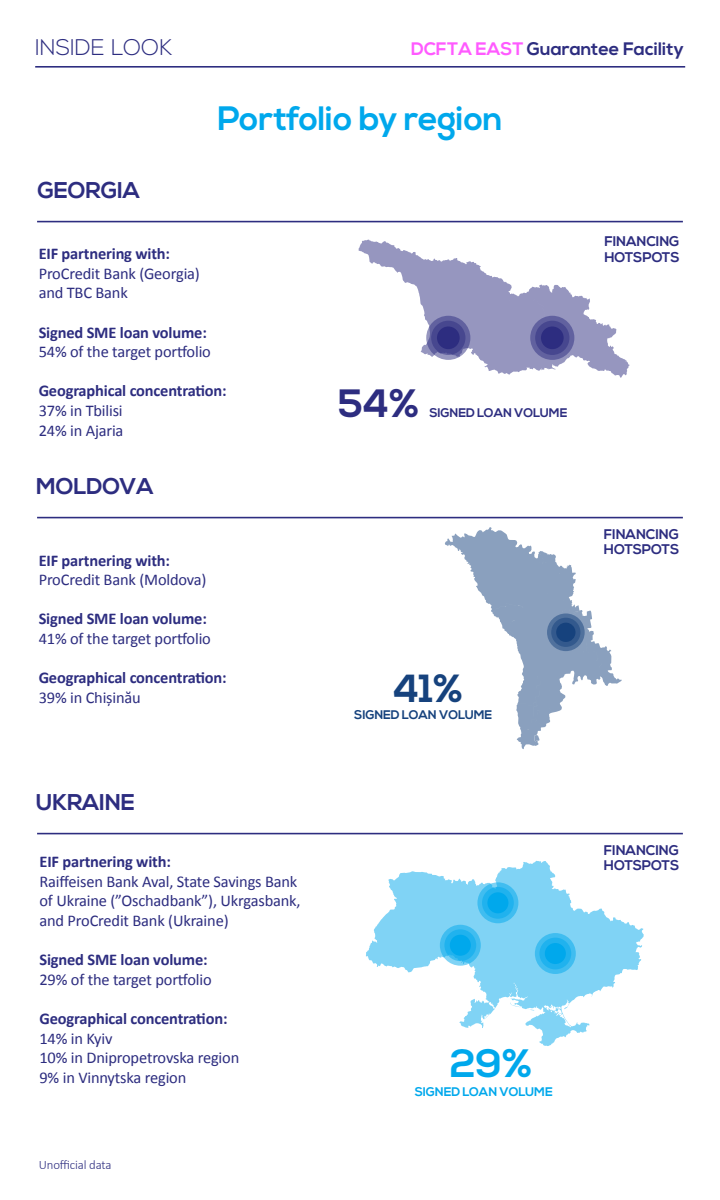
<style>
.page{position:relative;width:720px;height:1200px;background:#fff}
.page>*{position:absolute;margin:0;border:0;box-sizing:border-box;transform-origin:0 0}
.t1{font:700 39.52px "Nexa";color:#2d2d80}
.t2{font:700 39.52px "Nexa";color:#00a8ec}
.t3{font:700 39.16px "Nexa";color:#16427d}
.t4{font:700 33.8px "Nexa";letter-spacing:-.01em;color:#00a8ec}
.t5{font:700 22.8px "Nexa";letter-spacing:-.01em;color:#2d2d80}
.t6{font:300 22.64px "Nexa";color:#2d2d80}
.t7{font:700 18.12px "Nexa";color:#2d2d80}
.t8{font:16.4px/19.6px "Calibri";letter-spacing:-.01em;color:#2d2d80}
.t9{font:700 16.4px "Calibri";letter-spacing:-.01em;color:#2d2d80}
.t10{font:700 14px/15.6px "Nexa";letter-spacing:-.01em;color:#2d2d80}
.t11{font:300 12.8px "Calibri";letter-spacing:-.01em;color:#2d2d80}
.t12{font:700 12.48px "Nexa";letter-spacing:-.01em;color:#16427d}
.t13{font:700 12.48px "Nexa";letter-spacing:-.01em;color:#2d2d80}
.t14{font:700 12.48px "Nexa";letter-spacing:-.01em;color:#00a8ec}
.s1{color:#ff5aff}
</style>
<div class="page">
<hr style="left:37px;top:517px;width:646px;height:1px;background:#2d2d80">
<hr style="left:37px;top:833px;width:646px;height:1px;background:#2d2d80">
<hr style="left:37px;top:221px;width:646px;height:1px;background:#2d2d80">
<hr style="left:35px;top:66px;width:650px;height:2px;background:#2d2d80">
<svg style="left:445px;top:527px;width:177px;height:222px"></svg>
<svg style="left:547px;top:613px;width:38px;height:38px"></svg>
<div style="left:551px;top:618px;width:29px;height:29px;background:#33598d;border-radius:50%"></div>
<div style="left:556px;top:623px;width:20px;height:19px;background:#16427d;border-radius:50%"></div>
<svg style="left:359px;top:240px;width:271px;height:138px"></svg>
<svg style="left:426px;top:316px;width:44px;height:44px"></svg>
<div style="left:431px;top:321px;width:34px;height:34px;background:#47478f;border-radius:50%"></div>
<div style="left:437px;top:327px;width:23px;height:22px;background:#2d2d80;border-radius:50%"></div>
<svg style="left:530px;top:316px;width:44px;height:44px"></svg>
<div style="left:535px;top:321px;width:34px;height:34px;background:#47478f;border-radius:50%"></div>
<div style="left:541px;top:327px;width:23px;height:22px;background:#2d2d80;border-radius:50%"></div>
<svg style="left:366px;top:861px;width:278px;height:185px"></svg>
<svg style="left:528px;top:1009px;width:6px;height:2px"></svg>
<svg style="left:510px;top:1003px;width:11px;height:5px"></svg>
<svg style="left:477px;top:882px;width:41px;height:41px"></svg>
<svg style="left:482px;top:887px;width:32px;height:32px"></svg>
<div style="left:487px;top:892px;width:21px;height:21px;background:#00a8ec;border-radius:50%"></div>
<svg style="left:440px;top:925px;width:41px;height:41px"></svg>
<svg style="left:444px;top:929px;width:32px;height:32px"></svg>
<div style="left:450px;top:935px;width:21px;height:21px;background:#00a8ec;border-radius:50%"></div>
<svg style="left:535px;top:933px;width:41px;height:41px"></svg>
<div style="left:539px;top:938px;width:32px;height:31px;background:#20b2ee;border-radius:50%"></div>
<div style="left:545px;top:943px;width:21px;height:21px;background:#00a8ec;border-radius:50%"></div>
<h3 class="t6" style="left:35px;top:34px;width:139px">INSIDE LOOK</h3>
<p class="t7" style="left:411px;top:38px;width:274px"><span class="s1">DCFTA EAST</span> Guarantee Facility</p>
<h3 class="t5" style="left:38px;top:177px;width:104px">GEORGIA</h3>
<h3 class="t4" style="left:218px;top:99px;width:287px">Portfolio by region</h3>
<p class="t9" style="left:39px;top:242px;width:133px">EIF partnering with:</p>
<p class="t8" style="left:39px;top:263px;width:163px">ProCredit Bank (Georgia) and TBC Bank</p>
<p class="t9" style="left:39px;top:321px;width:170px">Signed SME loan volume:</p>
<p class="t8" style="left:39px;top:341px;width:174px">54% of the target portfolio</p>
<p class="t9" style="left:39px;top:379px;width:190px">Geographical concentration:</p>
<p class="t8" style="left:39px;top:400px;width:86px">37% in Tbilisi<br>24% in Ajaria</p>
<h3 class="t5" style="left:36px;top:473px;width:119px">MOLDOVA</h3>
<p class="t9" style="left:39px;top:549px;width:133px">EIF partnering with:</p>
<p class="t8" style="left:39px;top:569px;width:169px">ProCredit Bank (Moldova)</p>
<p class="t9" style="left:39px;top:607px;width:170px">Signed SME loan volume:</p>
<p class="t8" style="left:39px;top:628px;width:174px">41% of the target portfolio</p>
<p class="t9" style="left:39px;top:666px;width:190px">Geographical concentration:</p>
<p class="t8" style="left:39px;top:687px;width:104px">39% in Chișinău</p>
<h3 class="t5" style="left:36px;top:789px;width:101px">UKRAINE</h3>
<p class="t9" style="left:40px;top:850px;width:133px">EIF partnering with:</p>
<p class="t8" style="left:40px;top:871px;width:263px">Raiffeisen Bank Aval, State Savings Bank of Ukraine (”Oschadbank”), Ukrgasbank, and ProCredit Bank (Ukraine)</p>
<p class="t9" style="left:40px;top:948px;width:170px">Signed SME loan volume:</p>
<p class="t8" style="left:40px;top:969px;width:174px">29% of the target portfolio</p>
<p class="t9" style="left:40px;top:1007px;width:190px">Geographical concentration:</p>
<p class="t8" style="left:40px;top:1028px;width:201px">14% in Kyiv<br>10% in Dnipropetrovska region<br>9% in Vinnytska region</p>
<p class="t11" style="left:39px;top:1156px;width:74px">Unofficial data</p>
<h1 class="t1" style="left:338px;top:380px;width:83px">54%</h1>
<p class="t13" style="left:429px;top:405px;width:140px">SIGNED LOAN VOLUME</p>
<h2 class="t3" style="left:393px;top:666px;width:72px">41%</h2>
<p class="t12" style="left:354px;top:707px;width:140px">SIGNED LOAN VOLUME</p>
<h1 class="t2" style="left:450px;top:1041px;width:84px">29%</h1>
<p class="t14" style="left:415px;top:1084px;width:140px">SIGNED LOAN VOLUME</p>
<p class="t10" style="left:604px;top:234px;width:77px">FINANCING<br>HOTSPOTS</p>
<p class="t10" style="left:604px;top:527px;width:77px">FINANCING<br>HOTSPOTS</p>
<p class="t10" style="left:604px;top:843px;width:77px">FINANCING<br>HOTSPOTS</p>
</div>
